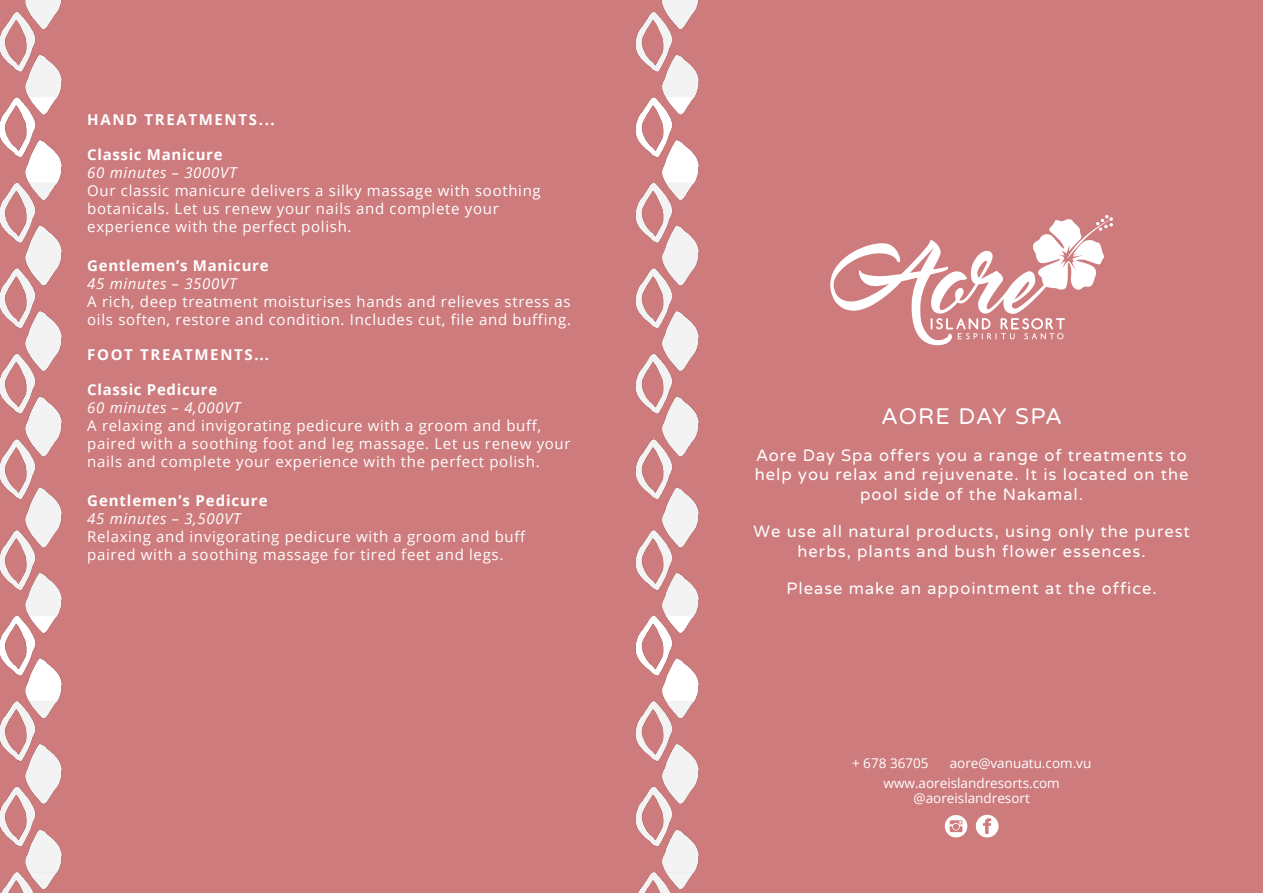
<style>
.page{position:relative;width:1263px;height:893px;background:#ce7b7d}
.page>*{position:absolute;margin:0;border:0;box-sizing:border-box;transform-origin:0 0}
.t1{font:22.5px "Varela Round";letter-spacing:.045em;color:#fff}
.t2{font:16.5px/19.8px "Varela Round";letter-spacing:.06em;color:#fff;text-align:center}
.Item{font:15px/18px "Open Sans";letter-spacing:.045em;color:#fff}
.Category{font:700 15px "Open Sans";letter-spacing:.11em;color:#fff}
.t3{font:13.5px/15px "Open Sans";color:#fff;text-align:center}
.s1{font-weight:700}
.s2{font-style:italic}
</style>
<div class="page">
<img style="left:635px;top:0;width:64px;height:480px">
<img style="left:635px;top:480px;width:64px;height:413px">
<svg style="left:830px;top:215px;width:283px;height:130px"></svg>
<img style="left:0;top:0;width:62px;height:480px">
<img style="left:0;top:480px;width:62px;height:413px">
<svg style="left:945px;top:815px;width:22px;height:22px"></svg>
<svg style="left:976px;top:815px;width:22px;height:22px"></svg>
<p class="Category" style="left:87px;top:109px;width:189px">HAND TREATMENTS...</p>
<p class="Item" style="left:87px;top:145px;width:455px"><span class="s1">Classic Manicure<br></span><span class="s2">60 minutes – 3000VT<br></span>Our classic manicure delivers a silky massage with soothing botanicals. Let us renew your nails and complete your experience with the perfect polish.</p>
<p class="Item" style="left:87px;top:256px;width:485px"><span class="s1">Gentlemen’s Manicure<br></span><span class="s2">45 minutes – 3500VT<br></span>A rich, deep treatment moisturises hands and relieves stress as oils soften, restore and condition. Includes cut, file and buffing.</p>
<p class="Category" style="left:87px;top:344px;width:183px">FOOT TREATMENTS...</p>
<p class="Item" style="left:87px;top:380px;width:485px"><span class="s1">Classic Pedicure<br></span><span class="s2">60 minutes – 4,000VT<br></span>A relaxing and invigorating pedicure with a groom and buff, paired with a soothing foot and leg massage. Let us renew your nails and complete your experience with the perfect polish.</p>
<p class="Item" style="left:87px;top:491px;width:440px"><span class="s1">Gentlemen’s Pedicure<br></span><span class="s2">45 minutes – 3,500VT<br></span>Relaxing and invigorating pedicure with a groom and buff paired with a soothing massage for tired feet and legs.</p>
<p class="t1" style="left:882px;top:403px;width:181px">AORE DAY SPA</p>
<p class="t2" style="left:755px;top:445px;width:435px">Aore Day Spa offers you a range of treatments to help you relax and rejuvenate. It is located on the pool side of the Nakamal.</p>
<p class="t2" style="left:753px;top:522px;width:438px">We use all natural products, using only the purest herbs, plants and bush flower essences.</p>
<p class="t2" style="left:786px;top:578px;width:372px">Please make an appointment at the office.</p>
<p class="t3" style="left:852px;top:756px;width:78px">+ 678 36705</p>
<p class="t3" style="left:950px;top:756px;width:143px">aore@vanuatu.com.vu</p>
<p class="t3" style="left:883px;top:775px;width:178px">www.aoreislandresorts.com @aoreislandresort</p>
</div>
